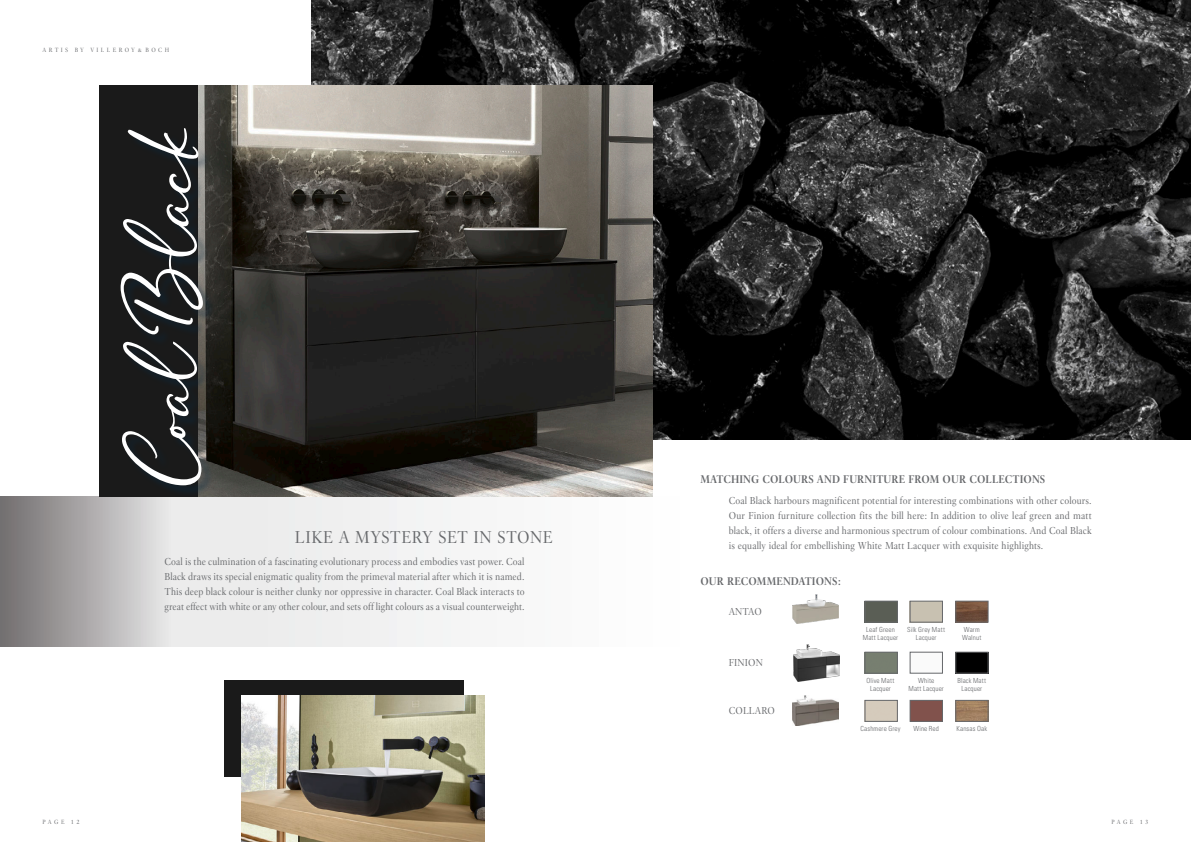
<style>
.page{position:relative;width:1191px;height:842px;background:#fff}
.page>*{position:absolute;margin:0;border:0;box-sizing:border-box;transform-origin:0 0}
.t1{font:75px "Pringleand Tweed VB";color:#fff}
.t2{font:17px "Villeroy Boch";letter-spacing:.03em;color:#66686b}
.t3{font:700 11px "Villeroy Boch";letter-spacing:.01em;color:#66686b}
.t4{font:10px/15px "Villeroy Boch";letter-spacing:.005em;color:#66686b;text-align:justify}
.t5{font:300 condensed 7px/8.4px "Univers LT Pro";letter-spacing:.02em;color:#66686b;text-align:center}
.t6{font:6px "Villeroy Boch";letter-spacing:.4em;color:#66686b}
</style>
<div class="page">
<div style="left:153px;top:496px;width:530px;height:150px;background:#f3f4f4"></div>
<div style="left:0;top:496px;width:170px;height:150px;background:linear-gradient(to right,#706c6d,#e7e6e7)"></div>
<img style="left:792px;top:594px;width:46px;height:30px">
<img style="left:793px;top:644px;width:46px;height:38px">
<img style="left:793px;top:696px;width:46px;height:30px">
<div style="left:865px;top:652px;width:32px;height:21px;border:1px solid #66686b"></div>
<div style="left:865px;top:700px;width:32px;height:21px;border:1px solid #66686b"></div>
<div style="left:910px;top:652px;width:32px;height:21px;border:1px solid #66686b"></div>
<img style="left:912px;top:702px;width:28px;height:17px">
<div style="left:910px;top:700px;width:32px;height:21px;border:1px solid #66686b"></div>
<img style="left:867px;top:603px;width:28px;height:17px">
<div style="left:865px;top:601px;width:32px;height:21px;border:1px solid #66686b"></div>
<div style="left:910px;top:601px;width:32px;height:21px;border:1px solid #66686b"></div>
<img style="left:957px;top:603px;width:29px;height:17px">
<div style="left:955px;top:601px;width:33px;height:21px;border:1px solid #66686b"></div>
<img style="left:957px;top:702px;width:29px;height:17px">
<div style="left:955px;top:700px;width:33px;height:21px;border:1px solid #66686b"></div>
<img style="left:957px;top:654px;width:29px;height:17px">
<div style="left:955px;top:652px;width:33px;height:21px;border:1px solid #66686b"></div>
<div style="left:99px;top:85px;width:99px;height:411px;background:#1a1a1a"></div>
<img style="left:312px;top:0;width:879px;height:439px">
<img style="left:198px;top:85px;width:454px;height:411px">
<div style="left:224px;top:680px;width:240px;height:97px;background:#1a1a1a"></div>
<img style="left:242px;top:695px;width:242px;height:147px">
<div style="left:122px;top:130px;width:93px;height:368px;background:#0a293f;opacity:.49"></div>
<p class="t6" style="left:43px;top:46px;width:128px">ARTIS BY VILLEROY&amp;BOCH</p>
<h1 class="t1" style="left:122px;top:486px;width:360px;rotate:-90deg">Coal Black</h1>
<h2 class="t2" style="left:295px;top:527px;width:259px">LIKE A MYSTERY SET IN STONE</h2>
<p class="t4" style="left:164px;top:554px;width:362px">Coal is the culmination of a fascinating evolutionary process and embodies vast power. Coal Black draws its special enigmatic quality from the primeval material after which it is named.<br>This deep black colour is neither clunky nor oppressive in character. Coal Black interacts to great effect with white or any other colour, and sets off light colours as a visual counterweight.</p>
<p class="t3" style="left:700px;top:472px;width:346px">MATCHING COLOURS AND FURNITURE FROM OUR COLLECTIONS</p>
<p class="t4" style="left:729px;top:493px;width:364px">Coal Black harbours magnificent potential for interesting combinations with other colours.<br>Our Finion furniture collection fits the bill here: In addition to olive leaf green and matt black, it offers a diverse and harmonious spectrum of colour combinations. And Coal Black is equally ideal for embellishing White Matt Lacquer with exquisite highlights.</p>
<p class="t3" style="left:700px;top:574px;width:141px">OUR RECOMMENDATIONS:</p>
<p class="t4" style="left:729px;top:604px;width:35px">ANTAO</p>
<p class="t4" style="left:729px;top:655px;width:36px">FINION</p>
<p class="t4" style="left:729px;top:703px;width:48px">COLLARO</p>
<p class="t5" style="left:862px;top:624px;width:37px">Leaf Green<br>Matt Lacquer</p>
<p class="t5" style="left:866px;top:675px;width:29px">Olive Matt<br>Lacquer</p>
<p class="t5" style="left:907px;top:624px;width:39px">Silk Grey Matt<br>Lacquer</p>
<p class="t5" style="left:908px;top:675px;width:37px">White<br>Matt Lacquer</p>
<p class="t5" style="left:962px;top:624px;width:21px;text-align:left">Warm<br>Walnut</p>
<p class="t5" style="left:957px;top:675px;width:30px">Black Matt<br>Lacquer</p>
<p class="t5" style="left:860px;top:724px;width:41px">Cashmere Grey</p>
<p class="t5" style="left:913px;top:724px;width:27px">Wine Red</p>
<p class="t5" style="left:956px;top:724px;width:32px">Kansas Oak</p>
<p class="t6" style="left:43px;top:818px;width:39px">PAGE 12</p>
<p class="t6" style="left:1111px;top:818px;width:38px">PAGE 13</p>
</div>
